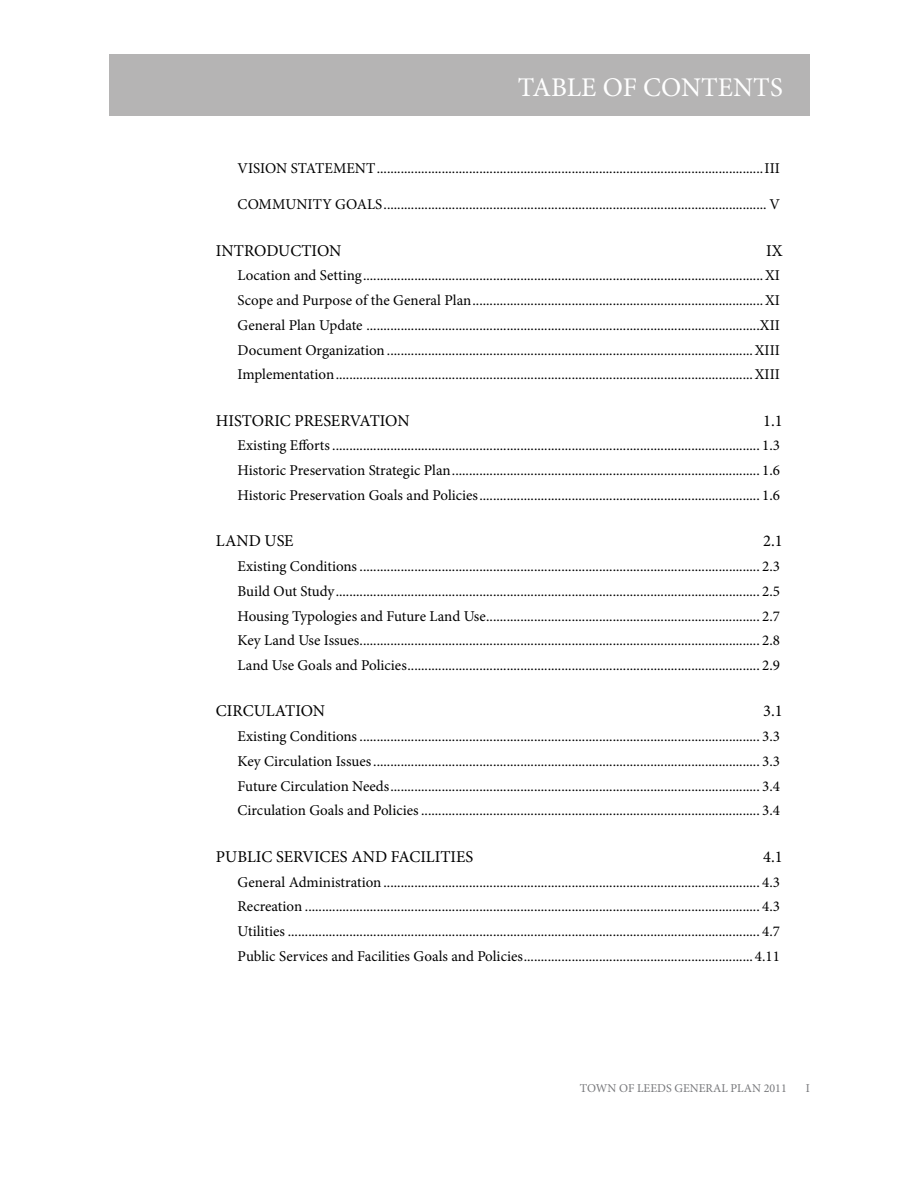
<style>
.page{position:relative;width:918px;height:1188px;background:#fff}
.page>*{position:absolute;margin:0;border:0;box-sizing:border-box;transform-origin:0 0}
.t1{font:27px "Minion Pro";color:#fff}
.t2{font:16.5px "Minion Pro";color:#000}
.t3{font:15px/24.8px "Minion Pro";color:#000;text-align:justify}
.t4{font:12px "Minion Pro";color:#77787b}
</style>
<div class="page">
<div style="left:109px;top:54px;width:701px;height:61px;background:#b5b4b4"></div>
<h1 class="t1" style="left:518px;top:69px;width:267px">TABLE OF CONTENTS</h1>
<p class="t3" style="left:238px;top:156px;width:544px">VISION STATEMENT.................................................................................................................III</p>
<p class="t3" style="left:238px;top:192px;width:544px">COMMUNITY GOALS................................................................................................................ V</p>
<p class="t2" style="left:216px;top:239px;width:127px">INTRODUCTION</p>
<p class="t2" style="left:766px;top:239px;width:18px">IX</p>
<p class="t3" style="left:238px;top:263px;width:544px">Location and Setting.....................................................................................................................XI Scope and Purpose of the General Plan.....................................................................................XI General Plan Update ...................................................................................................................XII Document Organization ...........................................................................................................XIII Implementation..........................................................................................................................XIII</p>
<p class="t2" style="left:216px;top:409px;width:195px">HISTORIC PRESERVATION</p>
<p class="t2" style="left:763px;top:409px;width:21px">1.1</p>
<p class="t3" style="left:238px;top:433px;width:544px">Existing Efforts ............................................................................................................................. 1.3<br>Historic Preservation Strategic Plan.......................................................................................... 1.6<br>Historic Preservation Goals and Policies.................................................................................. 1.6</p>
<p class="t2" style="left:216px;top:530px;width:79px">LAND USE</p>
<p class="t2" style="left:763px;top:530px;width:21px">2.1</p>
<p class="t3" style="left:238px;top:554px;width:544px">Existing Conditions ..................................................................................................................... 2.3<br>Build Out Study............................................................................................................................ 2.5<br>Housing Typologies and Future Land Use................................................................................ 2.7<br>Key Land Use Issues..................................................................................................................... 2.8<br>Land Use Goals and Policies....................................................................................................... 2.9</p>
<p class="t2" style="left:216px;top:700px;width:111px">CIRCULATION</p>
<p class="t2" style="left:763px;top:700px;width:21px">3.1</p>
<p class="t3" style="left:238px;top:724px;width:544px">Existing Conditions ..................................................................................................................... 3.3<br>Key Circulation Issues................................................................................................................. 3.3<br>Future Circulation Needs............................................................................................................ 3.4<br>Circulation Goals and Policies ................................................................................................... 3.4</p>
<p class="t2" style="left:216px;top:845px;width:259px">PUBLIC SERVICES AND FACILITIES</p>
<p class="t2" style="left:763px;top:845px;width:21px">4.1</p>
<p class="t3" style="left:238px;top:869px;width:544px">General Administration .............................................................................................................. 4.3<br>Recreation ..................................................................................................................................... 4.3<br>Utilities .......................................................................................................................................... 4.7<br>Public Services and Facilities Goals and Policies................................................................... 4.11</p>
<p class="t4" style="left:580px;top:1080px;width:208px">TOWN OF LEEDS GENERAL PLAN 2011</p>
<p class="t4" style="left:806px;top:1080px;width:6px">I</p>
</div>
